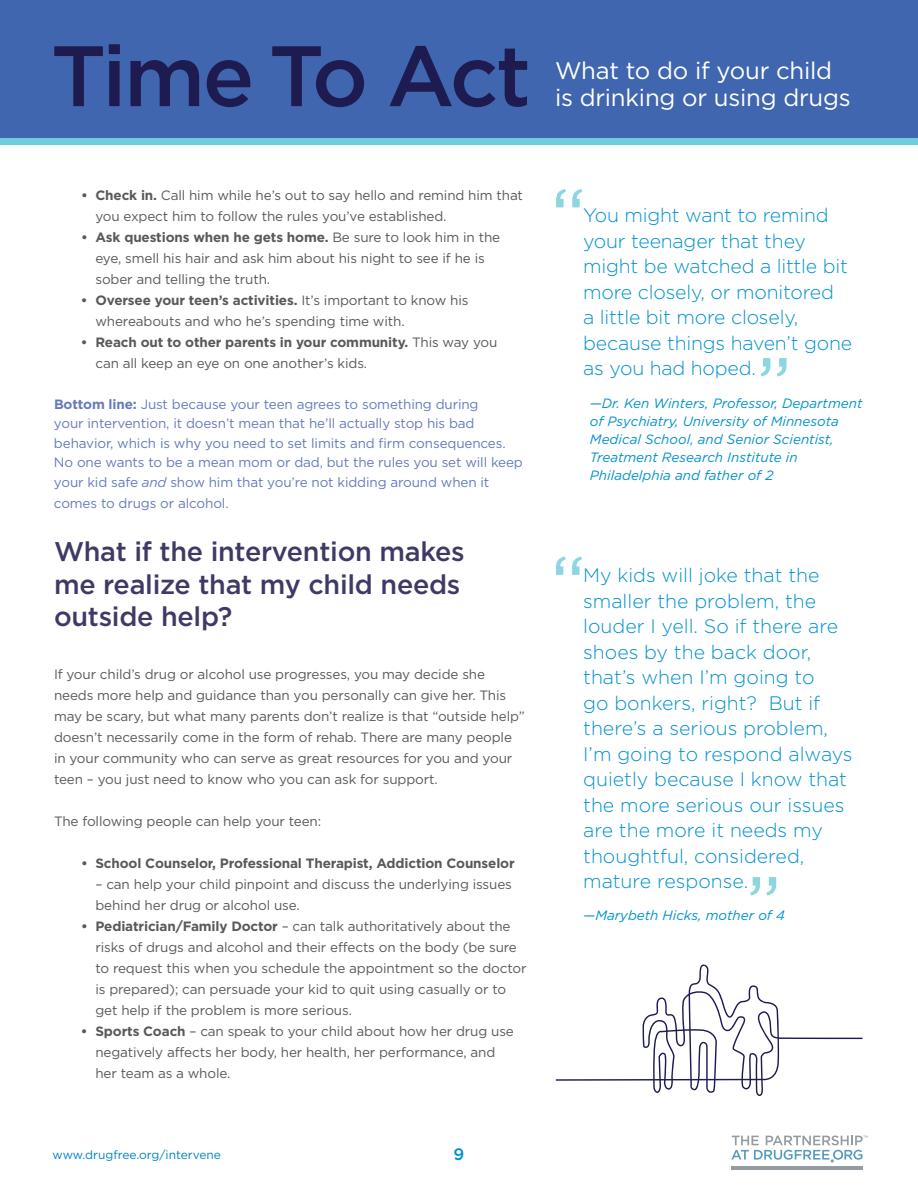
<style>
.page{position:relative;width:918px;height:1188px;background:#fff}
.page>*{position:absolute;margin:0;border:0;box-sizing:border-box;transform-origin:0 0}
.t1{font:500 85.5px "Gotham";letter-spacing:-.04em;color:#1d1b4f}
.t2{font:500 27px/32.4px "Gotham";letter-spacing:-.01em;color:#3e3a65}
.t3{font:24px/27px "Gotham";letter-spacing:-.01em;color:#fff}
.t4{font:300 19.5px/25.5px "Gotham";color:#0091cd}
.t5{font:500 16.5px "Gotham";color:#0091cd}
.t6{font:13.5px/21px "Gotham";letter-spacing:-.01em;color:#58595b}
.t7{font:13.5px/19.5px "Gotham";letter-spacing:-.01em;color:#657bbc}
.t8{font:italic 13.5px/18px "Gotham";color:#0091cd}
.t9{font:700 13.5px "Gotham";letter-spacing:-.01em;color:#58595b}
.t10{font:12px "Gotham";color:#0081c4}
.s1{font-weight:700}
.s2{font-style:italic}
</style>
<div class="page">
<div style="left:0;top:0;width:918px;height:140px;background:#4166b0"></div>
<div style="left:0;top:138px;width:918px;height:7px;background:#6fcddd"></div>
<hr style="left:731px;top:1166px;width:131px;height:4px;background:#949ca1">
<svg style="left:731px;top:1135px;width:137px;height:28px"></svg>
<svg style="left:556px;top:189px;width:26px;height:18px"></svg>
<svg style="left:556px;top:556px;width:26px;height:19px"></svg>
<svg style="left:760px;top:358px;width:27px;height:18px"></svg>
<svg style="left:750px;top:877px;width:26px;height:19px"></svg>
<svg style="left:556px;top:964px;width:307px;height:132px"></svg>
<h1 class="t1" style="left:51px;top:27px;width:482px">Time To Act</h1>
<h3 class="t3" style="left:555px;top:56px;width:297px">What to do if your child is drinking or using drugs</h3>
<p class="t6" style="left:95px;top:185px;width:429px;text-indent:-14px"><span class="s1">• Check in.</span> Call him while he’s out to say hello and remind him that you expect him to follow the rules you’ve established.</p>
<p class="t6" style="left:95px;top:227px;width:406px;text-indent:-14px"><span class="s1">• Ask questions when he gets home.</span> Be sure to look him in the eye, smell his hair and ask him about his night to see if he is sober and telling the truth.</p>
<p class="t6" style="left:95px;top:290px;width:375px;text-indent:-14px"><span class="s1">• Oversee your teen’s activities.</span> It’s important to know his whereabouts and who he’s spending time with.</p>
<p class="t6" style="left:95px;top:332px;width:403px;text-indent:-14px"><span class="s1">• Reach out to other parents in your community.</span> This way you can all keep an eye on one another’s kids.</p>
<p class="t7" style="left:54px;top:394px;width:470px"><span class="s1">Bottom line:</span> Just because your teen agrees to something during<br>your intervention, it doesn’t mean that he’ll actually stop his bad behavior, which is why you need to set limits and firm consequences.<br>No one wants to be a mean mom or dad, but the rules you set will keep your kid safe <span class="s2">and</span> show him that you’re not kidding around when it</p>
<p class="t7" style="left:54px;top:493px;width:176px">comes to drugs or alcohol.</p>
<h2 class="t2" style="left:54px;top:535px;width:412px">What if the intervention makes me realize that my child needs outside help?</h2>
<p class="t6" style="left:54px;top:664px;width:472px">If your child’s drug or alcohol use progresses, you may decide she needs more help and guidance than you personally can give her. This may be scary, but what many parents don’t realize is that “outside help” doesn’t necessarily come in the form of rehab. There are many people in your community who can serve as great resources for you and your teen – you just need to know who you can ask for support.</p>
<p class="t6" style="left:54px;top:811px;width:269px">The following people can help your teen:</p>
<p class="t9" style="left:81px;top:856px;width:435px">• School Counselor, Professional Therapist, Addiction Counselor</p>
<p class="t6" style="left:95px;top:874px;width:418px">– can help your child pinpoint and discuss the underlying issues behind her drug or alcohol use.</p>
<p class="t6" style="left:95px;top:916px;width:433px;text-indent:-14px"><span class="s1">• Pediatrician/Family Doctor</span> – can talk authoritatively about the risks of drugs and alcohol and their effects on the body (be sure to request this when you schedule the appointment so the doctor is prepared); can persuade your kid to quit using casually or to get help if the problem is more serious.</p>
<p class="t6" style="left:95px;top:1021px;width:420px;text-indent:-14px"><span class="s1">• Sports Coach</span> – can speak to your child about how her drug use negatively affects her body, her health, her performance, and her team as a whole.</p>
<p class="t10" style="left:52px;top:1148px;width:170px">www.drugfree.org/intervene</p>
<p class="t5" style="left:454px;top:1145px;width:12px">9</p>
<h3 class="t4" style="left:583px;top:202px;width:271px">You might want to remind your teenager that they might be watched a little bit more closely, or monitored<br>a little bit more closely, because things haven’t gone as you had hoped.</h3>
<p class="t8" style="left:590px;top:394px;width:274px">—Dr. Ken Winters, Professor, Department of Psychiatry, University of Minnesota Medical School, and Senior Scientist, Treatment Research Institute in Philadelphia and father of 2</p>
<p class="t4" style="left:583px;top:562px;width:271px">My kids will joke that the smaller the problem, the louder I yell. So if there are shoes by the back door, that’s when I’m going to<br>go bonkers, right? But if there’s a serious problem,<br>I’m going to respond always quietly because I know that the more serious our issues are the more it needs my thoughtful, considered, mature response.</p>
<p class="t8" style="left:583px;top:906px;width:203px">—Marybeth Hicks, mother of 4</p>
</div>
